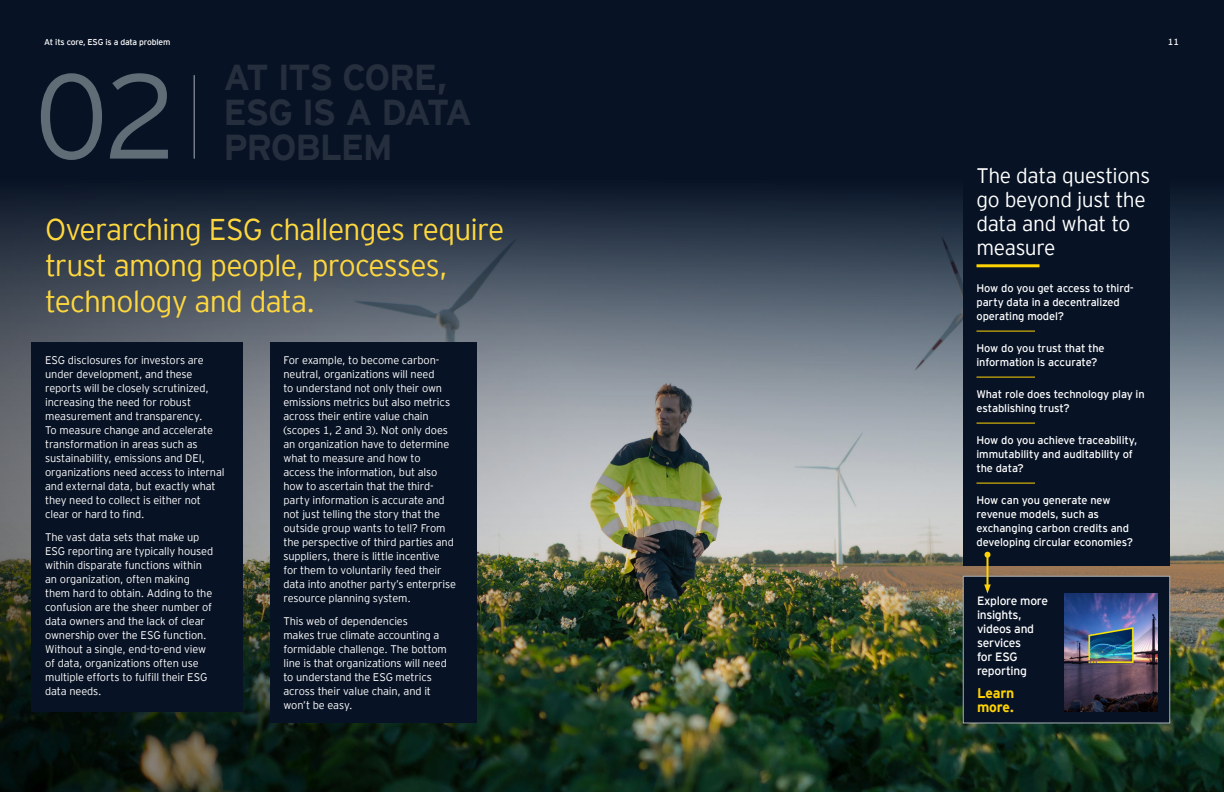
<style>
.page{position:relative;width:1224px;height:792px;background:#071224}
.page>*{position:absolute;margin:0;border:0;box-sizing:border-box;transform-origin:0 0}
.TOC_Numbers{font:300 120px "EY Interstate";color:#606c76}
.Chapter_Title{font:700 36px/35px "EY Interstate";letter-spacing:-.045em;color:#252e3d}
.Chapter_Subhead{font:300 30px/36px "EY Interstate";letter-spacing:-.03em;color:#ffd83e}
.Subheads{font:300 21px/24px "EY Interstate";letter-spacing:-.02em;color:#fff}
.CTA_Thumb_Subhead{font:700 14px/14px "EY Interstate";letter-spacing:-.015em;color:#fed304}
.CTA_Thumb_Body_Copy{font:12px/14px "EY Interstate";letter-spacing:-.025em;color:#fff}
.Body_Copy_White_11_1{font:300 11px/14px "EY Interstate";letter-spacing:-.015em;color:#fff}
.Bullets_with_Rules{font:11px/14px "EY Interstate";letter-spacing:-.01em;color:#fff}
.Document_title_Addit{font:9px "EY Interstate";color:#fff}
.Document_title_Addit-2{font:8.5px "EY Interstate";letter-spacing:-.02em;color:#fff}
</style>
<div class="page">
<img style="left:0;top:193px;width:1224px;height:599px">
<div style="left:963px;top:153px;width:207px;height:412px;background:#071224"></div>
<hr style="left:976px;top:264px;width:63px;height:3px;background:#fed304">
<hr style="left:976px;top:331px;width:59px;height:1px;background:#fed304">
<hr style="left:976px;top:377px;width:59px;height:1px;background:#fed304">
<hr style="left:976px;top:423px;width:59px;height:1px;background:#fed304">
<hr style="left:976px;top:483px;width:59px;height:1px;background:#fed304">
<div style="left:963px;top:576px;width:207px;height:147px;background:#071224;border:1px solid #a8b0b6"></div>
<img style="left:1064px;top:593px;width:93px;height:119px">
<hr style="left:987px;top:555px;width:2px;height:32px;background:#fed304">
<svg style="left:984px;top:584px;width:7px;height:9px"></svg>
<svg style="left:985px;top:552px;width:6px;height:6px"></svg>
<hr style="left:194px;top:75px;width:1px;height:84px;background:#a8b0b6">
<div style="left:32px;top:342px;width:211px;height:370px;background:#071224"></div>
<div style="left:270px;top:342px;width:207px;height:381px;background:#071224"></div>
<p class="Document_title_Addit-2" style="left:44px;top:36px;width:128px">At its core, ESG is a data problem</p>
<p class="Document_title_Addit" style="left:1168px;top:35px;width:13px">11</p>
<p class="TOC_Numbers" style="left:34px;top:31px;width:145px">02</p>
<p class="Chapter_Title" style="left:224px;top:57px;width:250px">AT ITS CORE,<br>ESG IS A DATA<br>PROBLEM</p>
<p class="Chapter_Subhead" style="left:45px;top:210px;width:461px">Overarching ESG challenges require trust among people, processes, technology and data.</p>
<p class="Body_Copy_White_11_1" style="left:45px;top:353px;width:181px">ESG disclosures for investors are under development, and these reports will be closely scrutinized, increasing the need for robust measurement and transparency.<br>To measure change and accelerate transformation in areas such as sustainability, emissions and DEI, organizations need access to internal and external data, but exactly what they need to collect is either not clear or hard to find.</p>
<p class="Body_Copy_White_11_1" style="left:45px;top:530px;width:170px">The vast data sets that make up<br>ESG reporting are typically housed within disparate functions within an organization, often making them hard to obtain. Adding to the confusion are the sheer number of data owners and the lack of clear ownership over the ESG function.<br>Without a single, end-to-end view of data, organizations often use multiple efforts to fulfill their ESG data needs.</p>
<p class="Body_Copy_White_11_1" style="left:284px;top:353px;width:174px">For example, to become carbon&shy;neutral, organizations will need<br>to understand not only their own emissions metrics but also metrics across their entire value chain (scopes 1, 2 and 3). Not only does an organization have to determine what to measure and how to<br>access the information, but also how to ascertain that the third&shy;party information is accurate and not just telling the story that the outside group wants to tell? From the perspective of third parties and suppliers, there is little incentive for them to voluntarily feed their data into another party’s enterprise resource planning system.</p>
<p class="Body_Copy_White_11_1" style="left:284px;top:614px;width:165px">This web of dependencies<br>makes true climate accounting a formidable challenge. The bottom line is that organizations will need to understand the ESG metrics across their value chain, and it won’t be easy.</p>
<p class="Subheads" style="left:976px;top:163px;width:175px">The data questions go beyond just the data and what to measure</p>
<p class="Bullets_with_Rules" style="left:976px;top:280px;width:159px">How do you get access to third&shy;party data in a decentralized operating model?</p>
<p class="Bullets_with_Rules" style="left:976px;top:340px;width:130px">How do you trust that the information is accurate?</p>
<p class="Bullets_with_Rules" style="left:976px;top:386px;width:170px">What role does technology play in establishing trust?</p>
<p class="Bullets_with_Rules" style="left:976px;top:432px;width:163px">How do you achieve traceability, immutability and auditability of the data?</p>
<p class="Bullets_with_Rules" style="left:976px;top:492px;width:158px">How can you generate new revenue models, such as exchanging carbon credits and developing circular economies?</p>
<p class="CTA_Thumb_Body_Copy" style="left:977px;top:593px;width:73px">Explore more insights, videos and services<br>for ESG reporting</p>
<p class="CTA_Thumb_Subhead" style="left:977px;top:685px;width:39px">Learn more.</p>
</div>
